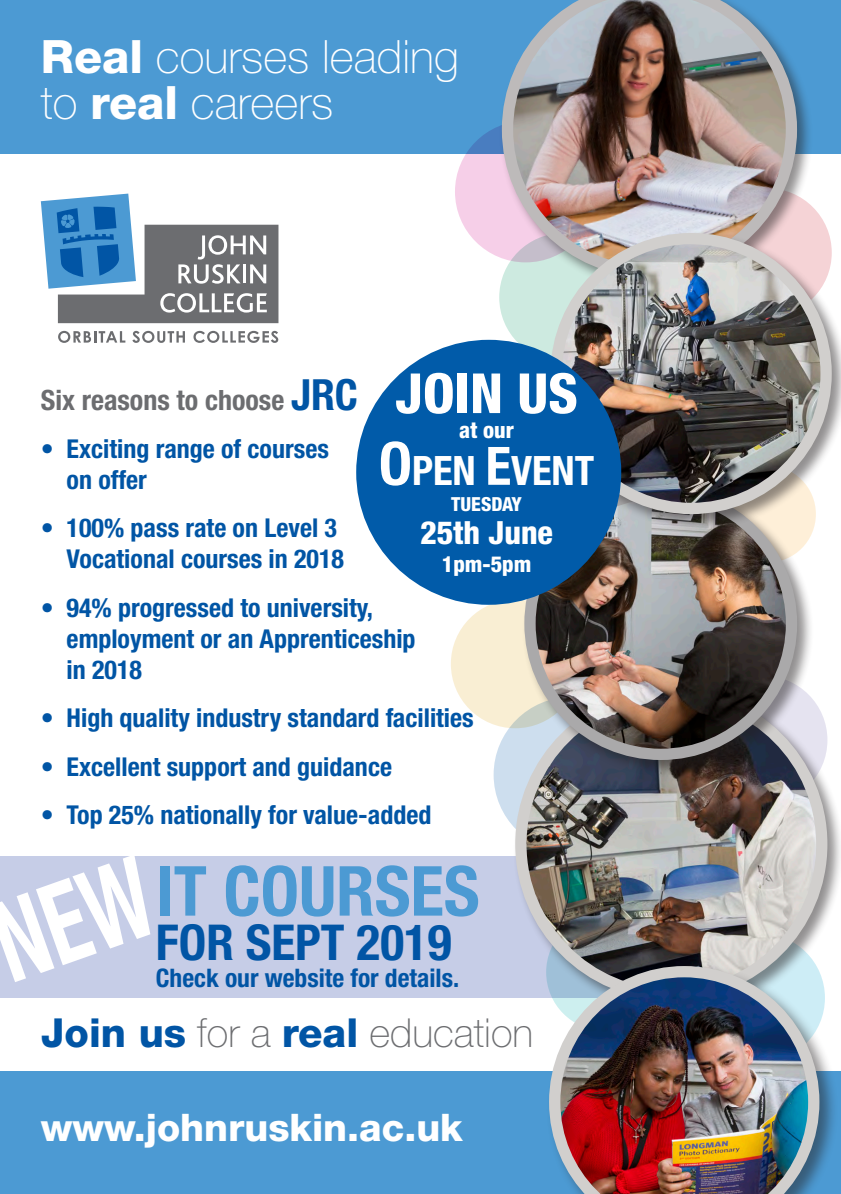
<style>
.page{position:relative;width:841px;height:1194px;background:#fff}
.page>*{position:absolute;margin:0;border:0;box-sizing:border-box;transform-origin:0 0}
.t1{font:700 condensed 69.1px "Helvetica Neue";color:#4c9ad3}
.t2{font:800 condensed 55.4px "Helvetica Neue";color:#fff}
.t3{font:700 condensed 49.5px "Helvetica Neue";color:#0155a5}
.t4{font:100 46px/46px "Helvetica Neue";color:#fff}
.t5{font:700 condensed 40.5px "Helvetica Neue";color:#fff}
.t6{font:100 40px "Helvetica Neue";color:#6c6d70}
.t7{font:800 38px "Helvetica Neue";color:#fff}
.t8{font:800 condensed 32px "Helvetica Neue";color:#fff}
.t9{font:700 condensed 28px "Helvetica Neue";color:#6c6d70}
.t10{font:700 condensed 26px/31.2px "Helvetica Neue";color:#0155a5}
.t11{font:700 condensed 25.6px "Helvetica Neue";color:#0155a5}
.t12{font:800 condensed 22.1px "Helvetica Neue";color:#fff}
.t13{font:800 condensed 19.4px "Helvetica Neue";color:#fff}
.s1{font-weight:800}
.s2{font-size:59.7px}
.s3{font-size:52.9px}
.s4{font-size:43px;color:#0155a5}
.s5{font-weight:800;color:#0155a5}
</style>
<div class="page">
<div style="left:0;top:1071px;width:840px;height:122px;background:#4c9ad3"></div>
<div style="left:0;top:856px;width:621px;height:141px;background:#c6cde7"></div>
<div style="left:0;top:0;width:840px;height:153px;background:#4c9ad3"></div>
<svg style="left:58px;top:331px;width:67px;height:12px"></svg>
<svg style="left:132px;top:331px;width:53px;height:12px"></svg>
<svg style="left:193px;top:331px;width:85px;height:12px"></svg>
<svg style="left:41px;top:194px;width:237px;height:129px"></svg>
<svg style="left:455px;top:121px;width:141px;height:141px;background:#dec4e2"></svg>
<div style="left:499px;top:233px;width:129px;height:129px;background:#cdeae0;border-radius:50%"></div>
<div style="left:493px;top:697px;width:156px;height:155px;background:#cddeee;border-radius:50%"></div>
<div style="left:451px;top:599px;width:128px;height:129px;background:#f9eed3;border-radius:50%"></div>
<div style="left:499px;top:0;width:314px;height:294px;background:#231f20;opacity:.5"></div>
<img style="left:502px;top:0;width:295px;height:277px">
<div style="left:512px;top:685px;width:328px;height:331px;background:#231f20;opacity:.5"></div>
<img style="left:521px;top:694px;width:300px;height:300px;border-radius:145px">
<div style="left:521px;top:484px;width:292px;height:292px;background:#231f20;opacity:.5"></div>
<img style="left:530px;top:493px;width:261px;height:261px;border-radius:131px">
<div style="left:524px;top:487px;width:273px;height:273px;border:11px solid #aaa9aa;border-radius:50%"></div>
<div style="left:548px;top:230px;width:292px;height:301px;background:#231f20;opacity:.5"></div>
<img style="left:556px;top:239px;width:270px;height:269px;border-radius:135px">
<div style="left:550px;top:233px;width:281px;height:281px;border:11px solid #d1cfcd;border-radius:50%"></div>
<div style="left:546px;top:962px;width:292px;height:231px;background:#231f20;opacity:.5"></div>
<img style="left:549px;top:966px;width:270px;height:227px">
<div style="left:356px;top:340px;width:265px;height:265px;background:#015ba9;border-radius:50%"></div>
<h3 class="t4" style="left:41px;top:34px;width:419px"><span class="s1">Real</span> courses leading to <span class="s1">real</span> careers</h3>
<h2 class="t2" style="left:395px;top:359px;width:184px">JOIN US</h2>
<p class="t12" style="left:459px;top:416px;width:56px">at our</p>
<h3 class="t5" style="left:379px;top:446px;width:217px"><span class="s2">O</span>PEN <span class="s3">E</span>VENT</h3>
<p class="t13" style="left:451px;top:492px;width:72px">TUESDAY</p>
<p class="t8" style="left:420px;top:512px;width:134px">25th June</p>
<p class="t12" style="left:442px;top:551px;width:91px">1pm-5pm</p>
<p class="t9" style="left:41px;top:382px;width:318px">Six reasons to choose <span class="s4">JRC</span></p>
<p class="t10" style="left:67px;top:432px;width:264px;text-indent:-26px">• Exciting range of courses on offer</p>
<p class="t10" style="left:41px;top:512px;width:305px;text-align:right">• 100% pass rate on Level 3<br>Vocational courses in 2018</p>
<p class="t10" style="left:67px;top:591px;width:350px;text-indent:-26px">• 94% progressed to university, employment or an Apprenticeship in 2018</p>
<p class="t10" style="left:41px;top:702px;width:434px">• High quality industry standard facilities</p>
<p class="t10" style="left:41px;top:750px;width:353px">• Excellent support and guidance</p>
<p class="t10" style="left:41px;top:798px;width:392px">• Top 25% nationally for value-added</p>
<h1 class="t1" style="left:156px;top:849px;width:325px">IT COURSES</h1>
<h3 class="t3" style="left:156px;top:912px;width:297px">FOR SEPT 2019</h3>
<p class="t11" style="left:156px;top:962px;width:305px">Check our website for details.</p>
<h3 class="t6" style="left:41px;top:1009px;width:494px"><span class="s5">Join us</span> for a <span class="s5">real</span> education</h3>
<h3 class="t7" style="left:41px;top:1105px;width:423px">www.johnruskin.ac.uk</h3>
</div>
